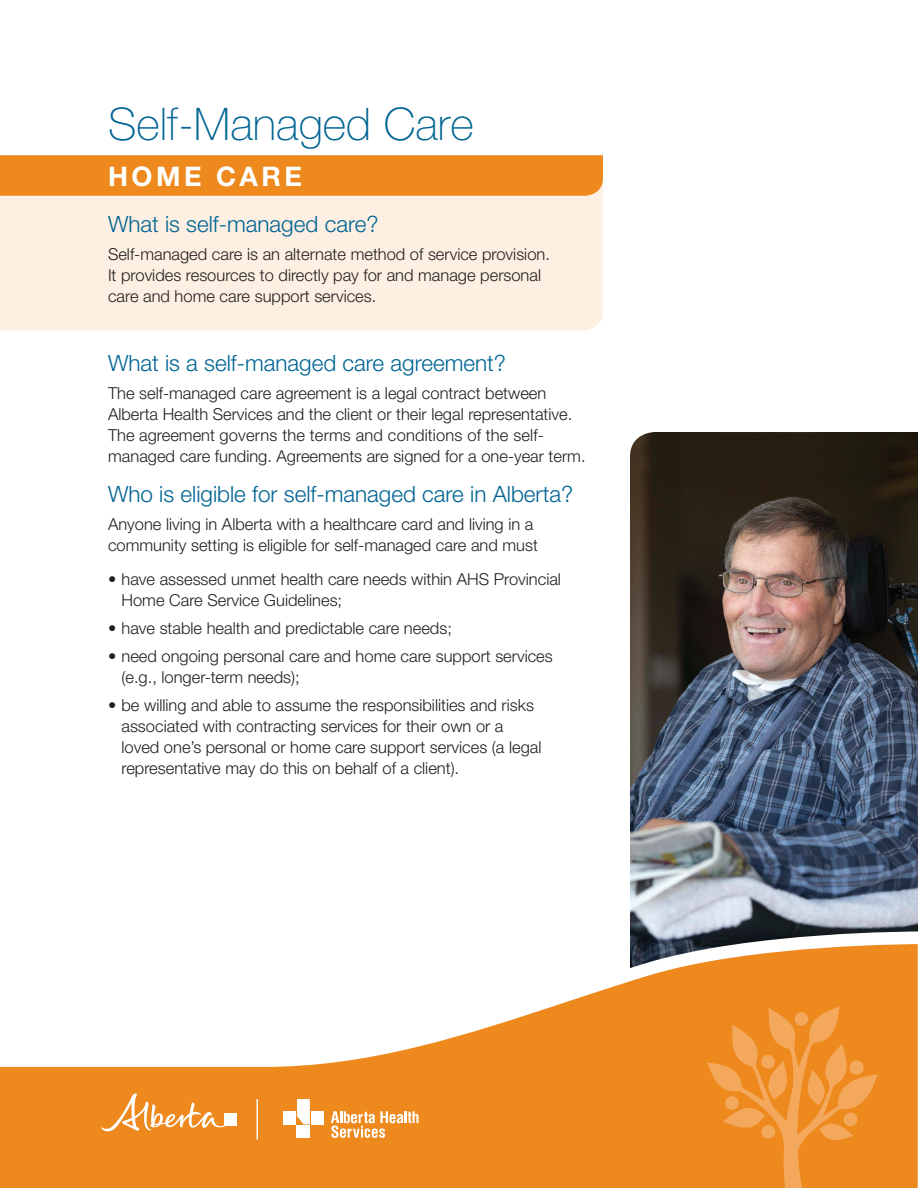
<style>
.page{position:relative;width:918px;height:1188px;background:#fff}
.page>*{position:absolute;margin:0;border:0;box-sizing:border-box;transform-origin:0 0}
.t1{font:100 45px "Helvetica Neue LT Std";color:#006494}
.t2{font:700 27px "Helvetica Neue LT Std";letter-spacing:.13em;color:#fff}
.t3{font:300 22.5px "Helvetica Neue LT Std";color:#006494}
.t4{font:300 16.5px/21px "Helvetica Neue LT Std";color:#231f20}
</style>
<div class="page">
<div style="left:0;top:196px;width:603px;height:135px;background:#fdf0e2"></div>
<div style="left:0;top:155px;width:603px;height:41px;background:#ed891d"></div>
<img style="left:630px;top:432px;width:288px;height:493px">
<svg style="left:0;top:925px;width:918px;height:263px;fill:#ed891d"></svg>
<div style="left:224px;top:1113px;width:12px;height:12px;background:#fff"></div>
<svg style="left:101px;top:1094px;width:130px;height:37px;background:#f0a04a"></svg>
<svg style="left:331px;top:1111px;width:87px;height:27px"></svg>
<div style="left:284px;top:1111px;width:12px;height:13px;background:#fff"></div>
<div style="left:311px;top:1111px;width:12px;height:13px;background:#fff"></div>
<div style="left:297px;top:1126px;width:13px;height:12px;background:#fff"></div>
<svg style="left:297px;top:1099px;width:13px;height:25px"></svg>
<hr style="left:256px;top:1099px;width:2px;height:41px;background:#fff">
<svg style="left:707px;top:1006px;width:171px;height:182px;background:#ee9230"></svg>
<h1 class="t1" style="left:108px;top:98px;width:367px">Self-Managed Care</h1>
<h2 class="t2" style="left:108px;top:159px;width:196px">HOME CARE</h2>
<h3 class="t3" style="left:108px;top:210px;width:272px">What is self-managed care?</h3>
<p class="t4" style="left:108px;top:243px;width:443px">Self-managed care is an alternate method of service provision.<br>It provides resources to directly pay for and manage personal care and home care support services.</p>
<h3 class="t3" style="left:108px;top:349px;width:400px">What is a self-managed care agreement?</h3>
<p class="t4" style="left:108px;top:382px;width:479px">The self-managed care agreement is a legal contract between Alberta Health Services and the client or their legal representative.<br>The agreement governs the terms and conditions of the self&shy;managed care funding. Agreements are signed for a one‑year term.</p>
<h3 class="t3" style="left:108px;top:480px;width:467px">Who is eligible for self-managed care in Alberta?</h3>
<p class="t4" style="left:108px;top:513px;width:431px">Anyone living in Alberta with a healthcare card and living in a community setting is eligible for self-managed care and must</p>
<p class="t4" style="left:121px;top:569px;width:441px;text-indent:-13px">• have assessed unmet health care needs within AHS Provincial<br>Home Care Service Guidelines;</p>
<p class="t4" style="left:108px;top:617px;width:345px">• have stable health and predictable care needs;</p>
<p class="t4" style="left:121px;top:645px;width:433px;text-indent:-13px">• need ongoing personal care and home care support services (e.g., longer-term needs);</p>
<p class="t4" style="left:121px;top:694px;width:421px;text-indent:-13px">• be willing and able to assume the responsibilities and risks associated with contracting services for their own or a loved one’s personal or home care support services (a legal representative may do this on behalf of a client).</p>
</div>
